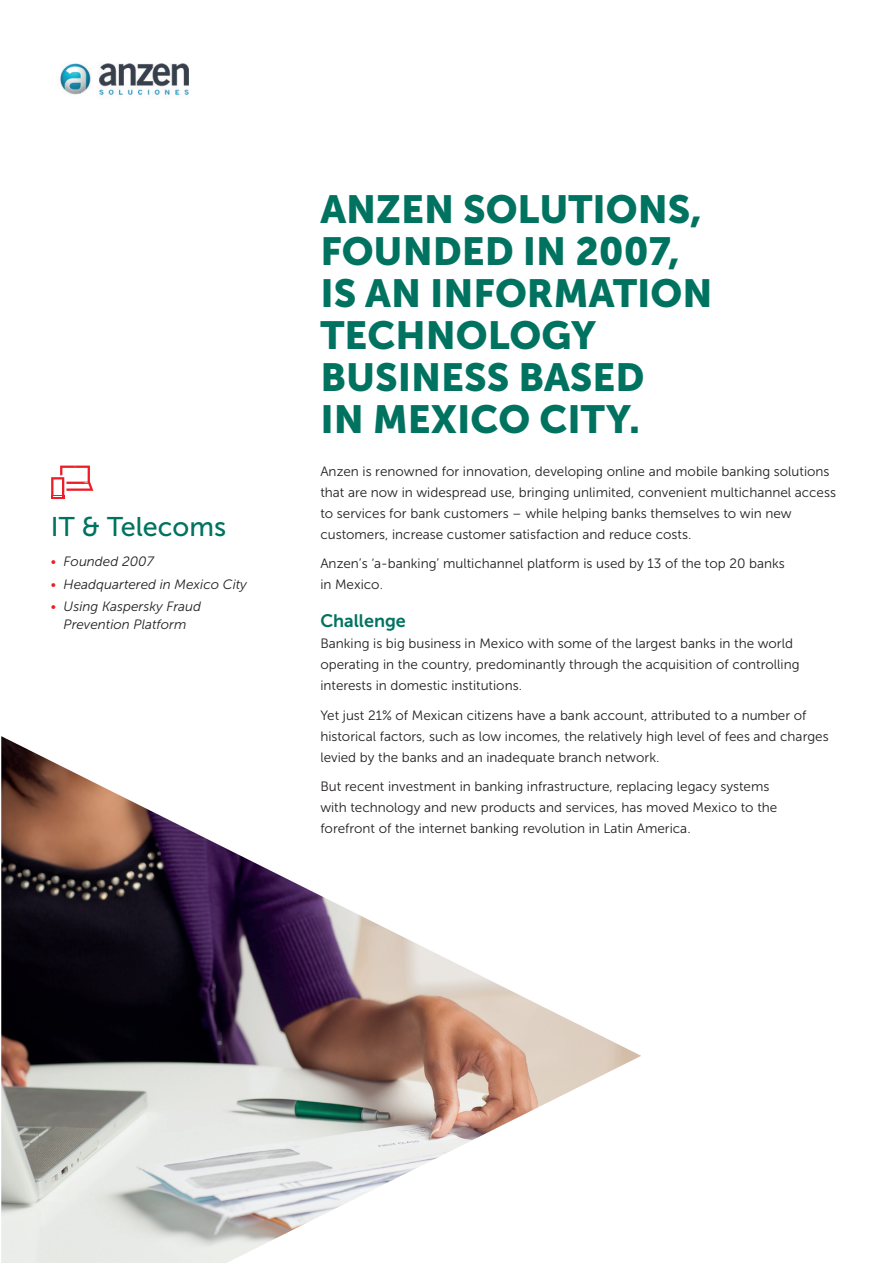
<style>
.page{position:relative;width:893px;height:1263px;background:#fff}
.page>*{position:absolute;margin:0;border:0;box-sizing:border-box;transform-origin:0 0}
.t1{font:39px/42px "Museo Sans 900";color:#007360}
.t2{font:27px "Museo Sans 500";color:#007360}
.t3{font:18px "Museo Sans 700";color:#007360}
.t4{font:13.5px/21px "Museo Sans 300";color:#231f20}
.t5{font:italic 13.5px/18px "Museo Sans 300";color:#231f20;text-align:center}
.s1{color:#ee1d23}
</style>
<div class="page">
<img style="left:1px;top:736px;width:640px;height:527px">
<img style="left:60px;top:63px;width:129px;height:32px">
<svg style="left:51px;top:466px;width:42px;height:32px"></svg>
<h2 class="t2" style="left:51px;top:511px;width:177px">IT &amp; Telecoms</h2>
<p class="t5" style="left:51px;top:553px;width:104px"><span class="s1">•</span> Founded 2007</p>
<p class="t5" style="left:51px;top:575px;width:198px"><span class="s1">•</span> Headquartered in Mexico City</p>
<p class="t5" style="left:51px;top:597px;width:152px"><span class="s1">•</span> Using Kaspersky Fraud<br>Prevention Platform</p>
<h1 class="t1" style="left:320px;top:188px;width:394px">ANZEN SOLUTIONS,<br>FOUNDED IN 2007,<br>IS AN INFORMATION<br>TECHNOLOGY<br>BUSINESS BASED<br>IN MEXICO CITY.</h1>
<p class="t4" style="left:320px;top:460px;width:517px">Anzen is renowned for innovation, developing online and mobile banking solutions that are now in widespread use, bringing unlimited, convenient multichannel access to services for bank customers – while helping banks themselves to win new customers, increase customer satisfaction and reduce costs.</p>
<p class="t4" style="left:320px;top:553px;width:466px">Anzen’s ‘a-banking’ multichannel platform is used by 13 of the top 20 banks in Mexico.</p>
<h3 class="t3" style="left:320px;top:611px;width:87px">Challenge</h3>
<p class="t4" style="left:320px;top:633px;width:481px">Banking is big business in Mexico with some of the largest banks in the world operating in the country, predominantly through the acquisition of controlling interests in domestic institutions.</p>
<p class="t4" style="left:320px;top:704px;width:510px">Yet just 21% of Mexican citizens have a bank account, attributed to a number of historical factors, such as low incomes, the relatively high level of fees and charges levied by the banks and an inadequate branch network.</p>
<p class="t4" style="left:320px;top:776px;width:458px">But recent investment in banking infrastructure, replacing legacy systems with technology and new products and services, has moved Mexico to the forefront of the internet banking revolution in Latin America.</p>
</div>
